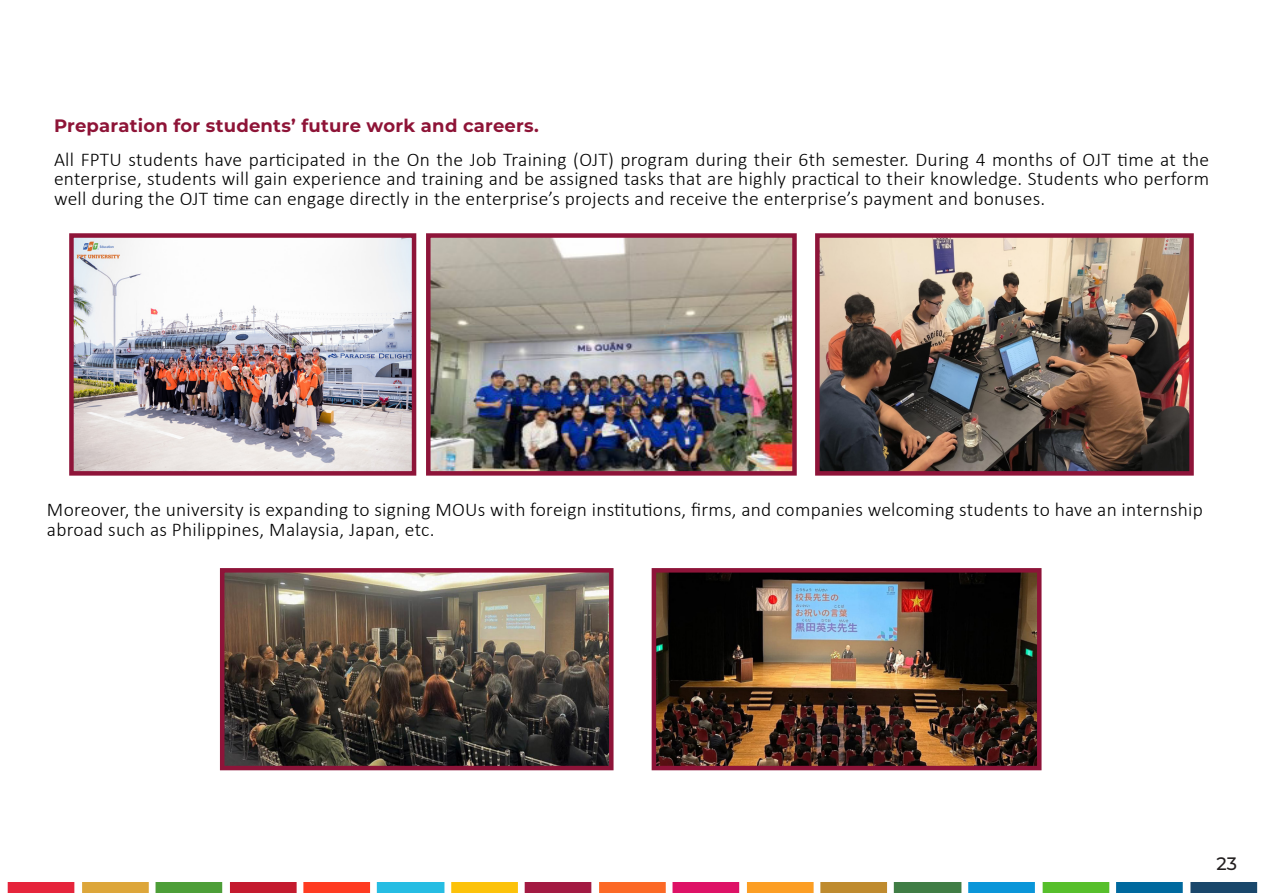
<style>
.page{position:relative;width:1263px;height:893px;background:#fff}
.page>*{position:absolute;margin:0;border:0;box-sizing:border-box;transform-origin:0 0}
.t1{font:300 19.5px/19.5px "Calibri";letter-spacing:.015em;color:#000;text-align:justify}
.t2{font:700 18px "Montserrat";letter-spacing:.015em;color:#8e1437}
.t3{font:500 18px "Montserrat Alternates";color:#231f20}
</style>
<div class="page">
<img style="left:74px;top:238px;width:337px;height:233px">
<div style="left:69px;top:233px;width:347px;height:243px;border:4px solid #8e1439"></div>
<img style="left:431px;top:238px;width:361px;height:233px">
<div style="left:426px;top:233px;width:371px;height:243px;border:4px solid #8e1439"></div>
<img style="left:820px;top:238px;width:369px;height:233px">
<div style="left:815px;top:233px;width:379px;height:243px;border:4px solid #8e1439"></div>
<img style="left:225px;top:573px;width:383px;height:192px">
<div style="left:220px;top:568px;width:393px;height:202px;border:4px solid #8e1439"></div>
<img style="left:657px;top:573px;width:379px;height:192px">
<div style="left:652px;top:568px;width:389px;height:202px;border:4px solid #8e1439"></div>
<img style="left:7px;top:882px;width:1251px;height:11px">
<p class="t2" style="left:54px;top:112px;width:486px">Preparation for students’ future work and careers.</p>
<p class="t1" style="left:54px;top:150px;width:1157px">All FPTU students have participated in the On the Job Training (OJT) program during their 6th semester. During 4 months of OJT time at the enterprise, students will gain experience and training and be assigned tasks that are highly practical to their knowledge. Students who perform well during the OJT time can engage directly in the enterprise’s projects and receive the enterprise’s payment and bonuses.</p>
<p class="t1" style="left:47px;top:500px;width:1157px">Moreover, the university is expanding to signing MOUs with foreign institutions, firms, and companies welcoming students to have an internship abroad such as Philippines, Malaysia, Japan, etc.</p>
<p class="t3" style="left:1216px;top:851px;width:22px">23</p>
</div>
